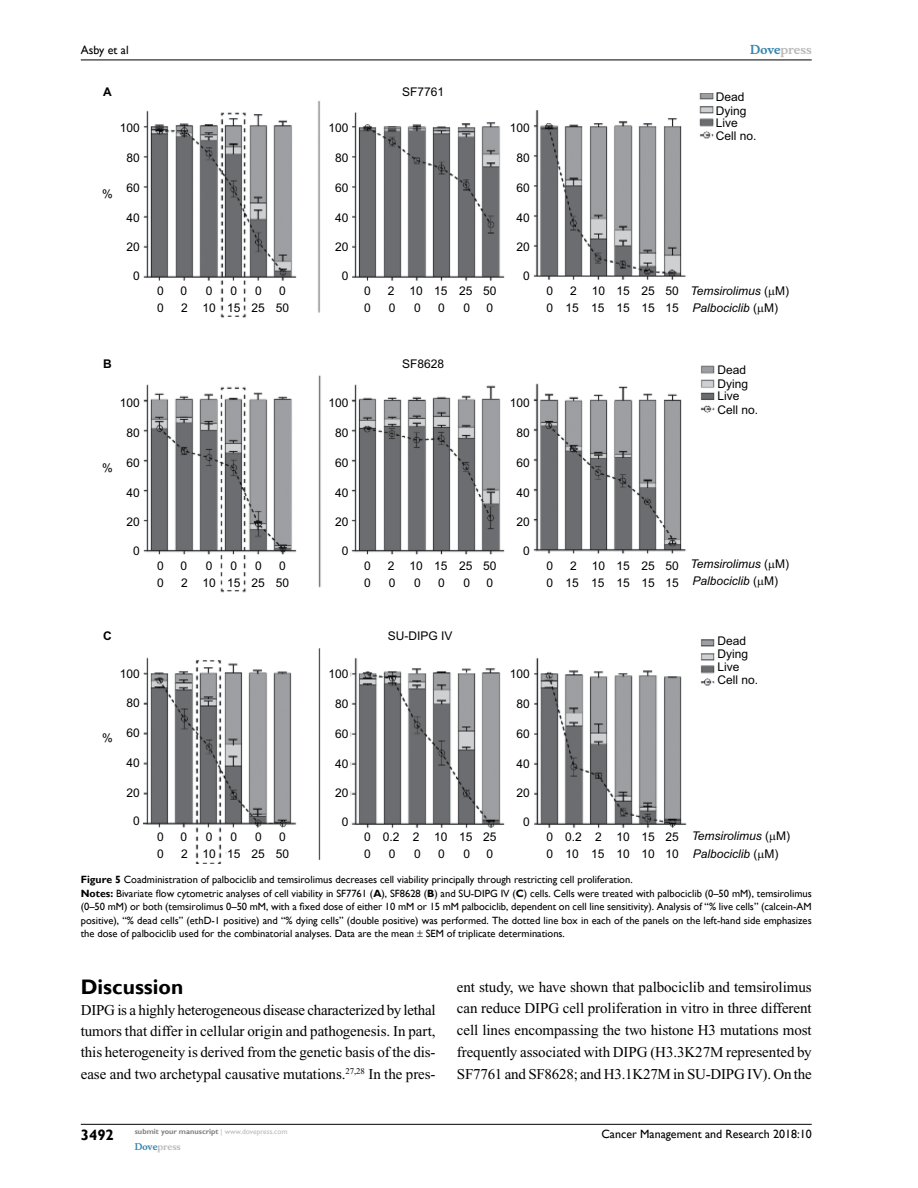
<style>
.page{position:relative;width:918px;height:1188px;background:#fff}
.page>*{position:absolute;margin:0;border:0;box-sizing:border-box;transform-origin:0 0}
.t1{font:700 21px "Gill Sans";color:#000}
.t2{font:15px/21.8px "Times New Roman";letter-spacing:-.005em;color:#000;text-align:justify}
.t3{font:700 15px "Gill Sans";color:#000}
.t4{font:12px/12.8px "Arial";color:#000}
.t5{font:italic 12px/16.6px "Arial";color:#000}
.t6{font:12px "Gill Sans";color:#000}
.t7{font:700 12px "Musee";color:#b8babc}
.t8{font:700 12px "Arial";color:#000}
.t9{font:10.5px/13.5px "Gill Sans";color:#000}
.t10{font:700 9px "Musee";color:#b8babc}
.t11{font:700 7.5px "Gill Sans";color:#808285}
.s1{color:#3785ad}
.s2{font-style:normal}
.s3{font-weight:700}
.s4{font-weight:400;color:#b8babc}
</style>
<div class="page">
<hr style="left:81px;top:1124px;width:731px;height:1px;background:#000">
<hr style="left:81px;top:60px;width:731px;height:1px;background:#000">
<img style="left:143px;top:93px;width:572px;height:771px">
<p class="t6" style="left:81px;top:43px;width:49px">Asby et al</p>
<p class="t8" style="left:103px;top:83px;width:10px">A</p>
<p class="t4" style="left:402px;top:86px;width:44px">SF7761</p>
<p class="t4" style="left:102px;top:187px;width:12px">%</p>
<p class="t4" style="left:120px;top:121px;width:22px">100</p>
<p class="t4" style="left:127px;top:151px;width:15px">80</p>
<p class="t4" style="left:127px;top:181px;width:15px">60</p>
<p class="t4" style="left:127px;top:211px;width:15px">40</p>
<p class="t4" style="left:127px;top:240px;width:15px">20</p>
<p class="t4" style="left:133px;top:269px;width:8px">0</p>
<p class="t4" style="left:157px;top:285px;width:8px">0</p>
<p class="t4" style="left:181px;top:285px;width:8px">0</p>
<p class="t4" style="left:206px;top:285px;width:8px">0</p>
<p class="t4" style="left:230px;top:285px;width:8px">0</p>
<p class="t4" style="left:255px;top:285px;width:8px">0</p>
<p class="t4" style="left:279px;top:285px;width:8px">0</p>
<p class="t4" style="left:157px;top:301px;width:8px">0</p>
<p class="t4" style="left:181px;top:301px;width:110px">2 10 15 25 50</p>
<p class="t4" style="left:329px;top:122px;width:22px">100</p>
<p class="t4" style="left:335px;top:151px;width:15px">80</p>
<p class="t4" style="left:335px;top:181px;width:15px">60</p>
<p class="t4" style="left:335px;top:211px;width:15px">40</p>
<p class="t4" style="left:335px;top:241px;width:15px">20</p>
<p class="t4" style="left:342px;top:269px;width:8px">0</p>
<p class="t4" style="left:364px;top:285px;width:8px">0</p>
<p class="t4" style="left:388px;top:285px;width:8px">2</p>
<p class="t4" style="left:410px;top:285px;width:88px">10 15 25 50</p>
<p class="t4" style="left:364px;top:301px;width:8px">0</p>
<p class="t4" style="left:389px;top:301px;width:8px">0</p>
<p class="t4" style="left:414px;top:301px;width:8px">0</p>
<p class="t4" style="left:438px;top:301px;width:8px">0</p>
<p class="t4" style="left:464px;top:301px;width:8px">0</p>
<p class="t4" style="left:487px;top:301px;width:8px">0</p>
<p class="t4" style="left:510px;top:122px;width:22px">100</p>
<p class="t4" style="left:516px;top:151px;width:15px">80</p>
<p class="t4" style="left:516px;top:181px;width:15px">60</p>
<p class="t4" style="left:516px;top:211px;width:15px">40</p>
<p class="t4" style="left:516px;top:241px;width:15px">20</p>
<p class="t4" style="left:523px;top:269px;width:8px">0</p>
<p class="t7" style="left:750px;top:43px;width:63px"><span class="s1">Dove</span>press</p>
<p class="t4" style="left:716px;top:91px;width:32px">Dead<br>Dying<br>Live</p>
<p class="t4" style="left:716px;top:130px;width:42px">Cell no.</p>
<p class="t4" style="left:547px;top:285px;width:8px">0</p>
<p class="t4" style="left:570px;top:285px;width:8px">2</p>
<p class="t4" style="left:547px;top:283px;width:134px;line-height:16.6px;text-align:right">10 15 25 50<br>0 15 15 15 15 15</p>
<p class="t5" style="left:691px;top:283px;width:100px">Temsirolimus <span class="s2">( M)<br></span>Palbociclib <span class="s2">( M)</span></p>
<p class="t8" style="left:103px;top:356px;width:10px">B</p>
<p class="t4" style="left:102px;top:461px;width:12px">%</p>
<p class="t4" style="left:120px;top:396px;width:22px">100</p>
<p class="t4" style="left:127px;top:426px;width:15px">80</p>
<p class="t4" style="left:127px;top:456px;width:15px">60</p>
<p class="t4" style="left:127px;top:486px;width:15px">40</p>
<p class="t4" style="left:127px;top:515px;width:15px">20</p>
<p class="t4" style="left:133px;top:544px;width:8px">0</p>
<p class="t8" style="left:103px;top:627px;width:10px">C</p>
<p class="t4" style="left:102px;top:731px;width:12px">%</p>
<p class="t4" style="left:120px;top:667px;width:22px">100</p>
<p class="t4" style="left:127px;top:697px;width:15px">80</p>
<p class="t4" style="left:127px;top:726px;width:15px">60</p>
<p class="t4" style="left:127px;top:756px;width:15px">40</p>
<p class="t4" style="left:127px;top:786px;width:15px">20</p>
<p class="t4" style="left:133px;top:815px;width:8px">0</p>
<p class="t4" style="left:157px;top:560px;width:8px">0</p>
<p class="t4" style="left:181px;top:560px;width:8px">0</p>
<p class="t4" style="left:206px;top:560px;width:8px">0</p>
<p class="t4" style="left:230px;top:560px;width:8px">0</p>
<p class="t4" style="left:255px;top:560px;width:8px">0</p>
<p class="t4" style="left:279px;top:560px;width:8px">0</p>
<p class="t4" style="left:157px;top:576px;width:8px">0</p>
<p class="t4" style="left:181px;top:576px;width:110px">2 10 15 25 50</p>
<p class="t4" style="left:157px;top:830px;width:8px">0</p>
<p class="t4" style="left:181px;top:830px;width:8px">0</p>
<p class="t4" style="left:206px;top:830px;width:8px">0</p>
<p class="t4" style="left:230px;top:830px;width:8px">0</p>
<p class="t4" style="left:255px;top:830px;width:8px">0</p>
<p class="t4" style="left:279px;top:830px;width:8px">0</p>
<p class="t4" style="left:157px;top:847px;width:8px">0</p>
<p class="t4" style="left:181px;top:847px;width:110px">2 10 15 25 50</p>
<p class="t4" style="left:329px;top:397px;width:22px">100</p>
<p class="t4" style="left:335px;top:426px;width:15px">80</p>
<p class="t4" style="left:335px;top:456px;width:15px">60</p>
<p class="t4" style="left:335px;top:486px;width:15px">40</p>
<p class="t4" style="left:335px;top:516px;width:15px">20</p>
<p class="t4" style="left:342px;top:544px;width:8px">0</p>
<p class="t4" style="left:402px;top:358px;width:44px">SF8628</p>
<p class="t4" style="left:364px;top:560px;width:8px">0</p>
<p class="t4" style="left:388px;top:560px;width:8px">2</p>
<p class="t4" style="left:410px;top:560px;width:88px">10 15 25 50</p>
<p class="t4" style="left:364px;top:576px;width:8px">0</p>
<p class="t4" style="left:389px;top:576px;width:8px">0</p>
<p class="t4" style="left:414px;top:576px;width:8px">0</p>
<p class="t4" style="left:438px;top:576px;width:8px">0</p>
<p class="t4" style="left:464px;top:576px;width:8px">0</p>
<p class="t4" style="left:487px;top:576px;width:8px">0</p>
<p class="t4" style="left:510px;top:397px;width:22px">100</p>
<p class="t4" style="left:516px;top:426px;width:15px">80</p>
<p class="t4" style="left:516px;top:456px;width:15px">60</p>
<p class="t4" style="left:516px;top:486px;width:15px">40</p>
<p class="t4" style="left:516px;top:516px;width:15px">20</p>
<p class="t4" style="left:523px;top:544px;width:8px">0</p>
<p class="t4" style="left:329px;top:667px;width:22px">100</p>
<p class="t4" style="left:335px;top:697px;width:15px">80</p>
<p class="t4" style="left:335px;top:727px;width:15px">60</p>
<p class="t4" style="left:335px;top:757px;width:15px">40</p>
<p class="t4" style="left:335px;top:786px;width:15px">20</p>
<p class="t4" style="left:342px;top:815px;width:8px">0</p>
<p class="t4" style="left:388px;top:629px;width:66px">SU-DIPG IV</p>
<p class="t4" style="left:364px;top:828px;width:134px;line-height:16.6px">0 0.2 2 10 15 25<br>0</p>
<p class="t4" style="left:389px;top:847px;width:8px">0</p>
<p class="t4" style="left:414px;top:847px;width:8px">0</p>
<p class="t4" style="left:438px;top:847px;width:8px">0</p>
<p class="t4" style="left:464px;top:847px;width:8px">0</p>
<p class="t4" style="left:487px;top:847px;width:8px">0</p>
<p class="t4" style="left:510px;top:667px;width:22px">100</p>
<p class="t4" style="left:516px;top:697px;width:15px">80</p>
<p class="t4" style="left:516px;top:727px;width:15px">60</p>
<p class="t4" style="left:516px;top:757px;width:15px">40</p>
<p class="t4" style="left:516px;top:786px;width:15px">20</p>
<p class="t4" style="left:523px;top:815px;width:8px">0</p>
<p class="t4" style="left:717px;top:364px;width:32px">Dead<br>Dying<br>Live</p>
<p class="t4" style="left:717px;top:403px;width:42px">Cell no.</p>
<p class="t4" style="left:547px;top:560px;width:8px">0</p>
<p class="t4" style="left:570px;top:560px;width:8px">2</p>
<p class="t4" style="left:547px;top:558px;width:134px;line-height:16.8px;text-align:right">10 15 25 50<br>0 15 15 15 15 15</p>
<p class="t5" style="left:691px;top:556px;width:100px">Temsirolimus <span class="s2">( M)<br></span>Palbociclib <span class="s2">( M)</span></p>
<p class="t4" style="left:717px;top:634px;width:32px">Dead<br>Dying<br>Live</p>
<p class="t4" style="left:717px;top:673px;width:42px">Cell no.</p>
<p class="t4" style="left:547px;top:828px;width:134px;line-height:16.8px">0 0.2 2 10 15 25<br>0 10 15 10 10 10</p>
<p class="t5" style="left:692px;top:827px;width:100px;line-height:17.7px">Temsirolimus <span class="s2">( M)<br></span>Palbociclib <span class="s2">( M)</span></p>
<p class="t9" style="left:81px;top:873px;width:732px"><span class="s3">Figure 5</span> Coadministration of palbociclib and temsirolimus decreases cell viability principally through restricting cell proliferation.<br><span class="s3">Notes:</span> Bivariate flow cytometric analyses of cell viability in SF7761 (<span class="s3">A</span>), SF8628 (<span class="s3">B</span>) and SU-DIPG IV (<span class="s3">C</span>) cells. Cells were treated with palbociclib (0–50 mM), temsirolimus (0–50 mM) or both (temsirolimus 0–50 mM, with a fixed dose of either 10 mM or 15 mM palbociclib, dependent on cell line sensitivity). Analysis of “% live cells” (calcein-AM positive), “% dead cells” (ethD-1 positive) and “% dying cells” (double positive) was performed. The dotted line box in each of the panels on the left-hand side emphasizes the dose of palbociclib used for the combinatorial analyses. Data are the mean SEM of triplicate determinations.</p>
<h1 class="t1" style="left:81px;top:975px;width:104px">Discussion</h1>
<p class="t2" style="left:81px;top:1000px;width:356px;line-height:21.3px">DIPG is a highly heterogeneous disease characterized by lethal tumors that differ in cellular origin and pathogenesis. In part, this heterogeneity is derived from the genetic basis of the dis&shy;ease and two archetypal causative mutations.<sup>27,28</sup> In the pres-</p>
<p class="t2" style="left:457px;top:976px;width:356px">ent study, we have shown that palbociclib and temsirolimus can reduce DIPG cell proliferation in vitro in three different cell lines encompassing the two histone H3 mutations most frequently associated with DIPG (H3.3K27M represented by SF7761 and SF8628; and H3.1K27M in SU-DIPG IV). On the</p>
<h2 class="t3" style="left:81px;top:1126px;width:35px">3492</h2>
<p class="t11" style="left:135px;top:1127px;width:154px">submit your manuscript <span class="s4">| www.dovepress.com</span></p>
<p class="t10" style="left:135px;top:1141px;width:48px"><span class="s1">Dove</span>press</p>
<p class="t6" style="left:601px;top:1127px;width:212px">Cancer Management and Research 2018:10</p>
</div>
